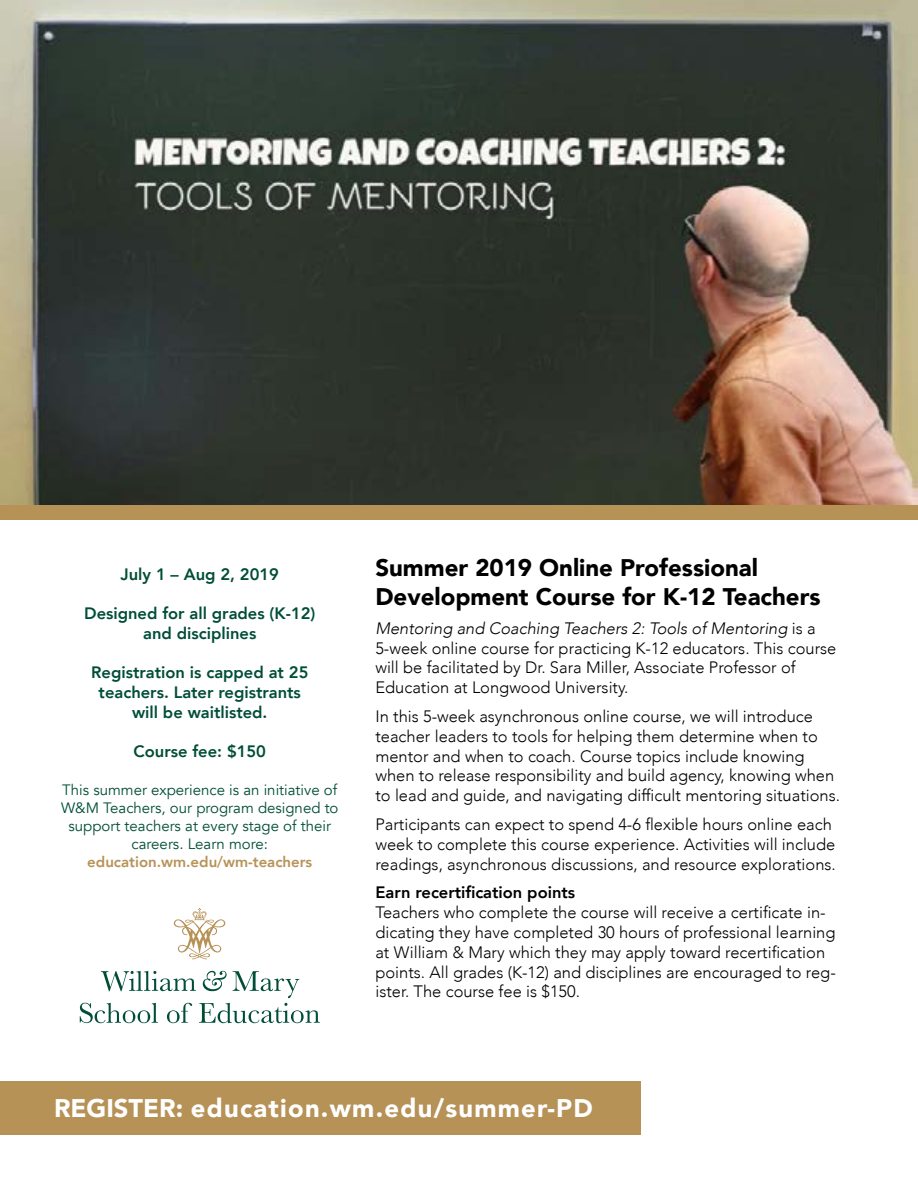
<style>
.page{position:relative;width:918px;height:1188px;background:#fff}
.page>*{position:absolute;margin:0;border:0;box-sizing:border-box;transform-origin:0 0}
.t1{font:900 25.5px "Avenir";letter-spacing:.05em;color:#fff}
.t2{font:900 24px/28.8px "Avenir";color:#000}
.t3{font:300 16.5px/19.8px "Avenir";color:#000}
.t4{font:800 16.5px/19.8px "Avenir";color:#004e38;text-align:center}
.t5{font:800 16.5px "Avenir";color:#000}
.t6{font:15px/18px "Avenir";color:#004e38;text-align:center}
.t7{font:800 15px "Avenir";color:#b79257}
.s1{font-style:italic}
</style>
<div class="page">
<img style="left:0;top:0;width:918px;height:506px">
<div style="left:0;top:1081px;width:641px;height:54px;background:#b79257"></div>
<svg style="left:174px;top:908px;width:51px;height:51px"></svg>
<svg style="left:80px;top:971px;width:240px;height:52px"></svg>
<div style="left:0;top:506px;width:918px;height:14px;background:#b79257"></div>
<p class="t4" style="left:121px;top:564px;width:160px">July 1 – Aug 2, 2019</p>
<p class="t4" style="left:84px;top:604px;width:233px">Designed for all grades (K-12) and disciplines</p>
<p class="t4" style="left:91px;top:663px;width:219px">Registration is capped at 25 teachers. Later registrants will be waitlisted.</p>
<p class="t4" style="left:134px;top:742px;width:134px">Course fee: $150</p>
<p class="t6" style="left:61px;top:781px;width:279px">This summer experience is an initiative of W&amp;M Teachers, our program designed to support teachers at every stage of their careers. Learn more:</p>
<p class="t7" style="left:87px;top:850px;width:226px">education.wm.edu/wm-teachers</p>
<h2 class="t2" style="left:375px;top:553px;width:447px">Summer 2019 Online Professional<br>Development Course for K-12 Teachers</h2>
<p class="t3" style="left:375px;top:618px;width:463px"><span class="s1">Mentoring and Coaching Teachers 2: Tools of Mentoring</span> is a 5-week online course for practicing K-12 educators. This course will be facilitated by Dr. Sara Miller, Associate Professor of Education at Longwood University.</p>
<p class="t3" style="left:375px;top:707px;width:466px">In this 5-week asynchronous online course, we will introduce teacher leaders to tools for helping them determine when to mentor and when to coach. Course topics include knowing when to release responsibility and build agency, knowing when to lead and guide, and navigating difficult mentoring situations.</p>
<p class="t3" style="left:375px;top:815px;width:462px">Participants can expect to spend 4-6 flexible hours online each week to complete this course experience. Activities will include readings, asynchronous discussions, and resource explorations.</p>
<p class="t5" style="left:375px;top:880px;width:201px">Earn recertification points</p>
<p class="t3" style="left:375px;top:903px;width:462px">Teachers who complete the course will receive a certificate in&shy;dicating they have completed 30 hours of professional learning at William &amp; Mary which they may apply toward recertification points. All grades (K-12) and disciplines are encouraged to reg&shy;ister. The course fee is $150.</p>
<h1 class="t1" style="left:54px;top:1086px;width:540px">REGISTER: education.wm.edu/summer-PD</h1>
</div>
